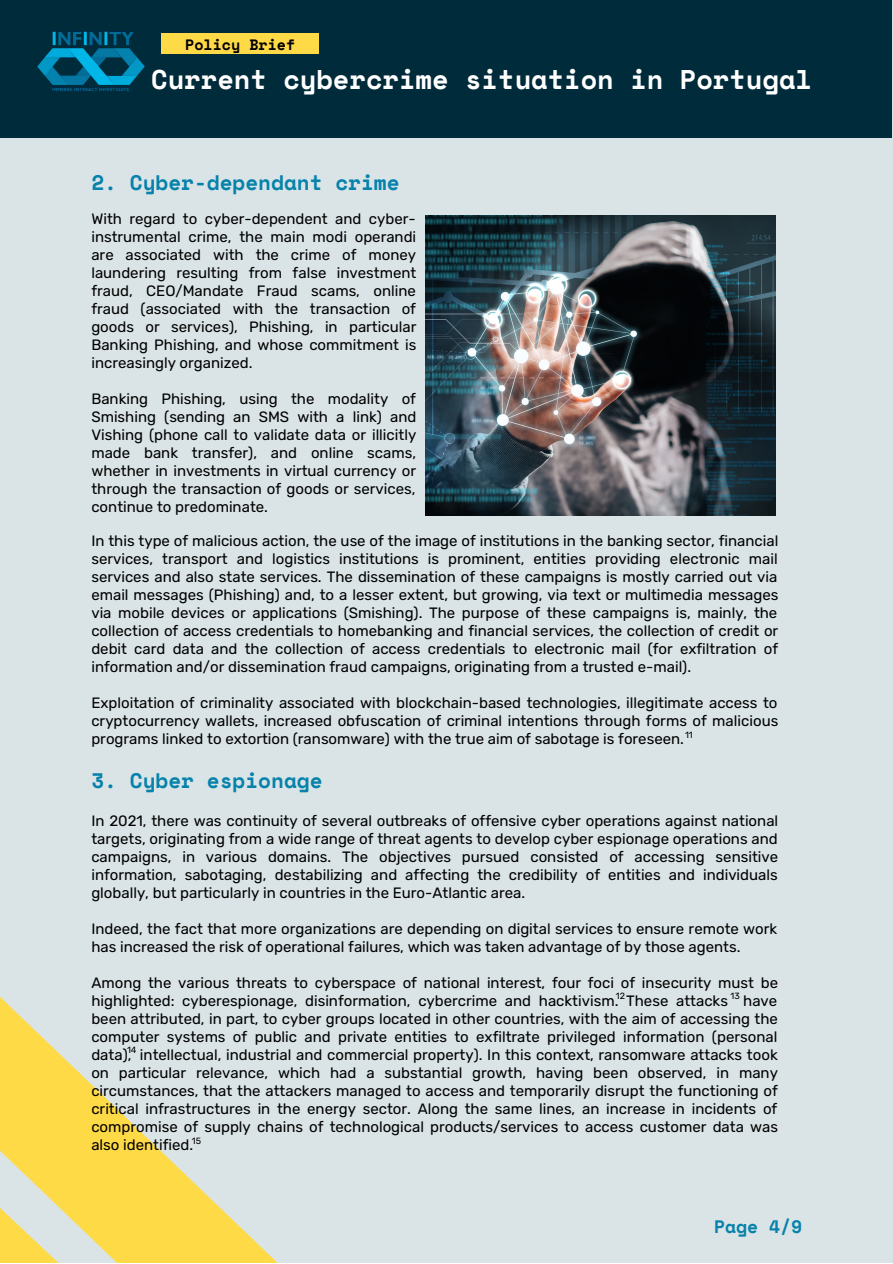
<style>
.page{position:relative;width:893px;height:1264px;background:#fff}
.page>*{position:absolute;margin:0;border:0;box-sizing:border-box;transform-origin:0 0}
.t1{font:700 27px "Space Mono";color:#fff}
.t2{font:700 21px "Space Mono";color:#0682ab}
.t3{font:700 18px "Space Mono";color:#0682ab}
.t4{font:15px/18px "Rubik";color:#000;text-align:justify}
.t5{font:700 15px "Space Mono";color:#000}
.t6{font:9px "Rubik";color:#000}
</style>
<div class="page">
<div style="left:0;top:0;width:892px;height:1262px;background:#dae4e6"></div>
<div style="left:0;top:0;width:891px;height:137px;background:#002b3b"></div>
<img style="left:37px;top:31px;width:108px;height:60px">
<svg style="left:0;top:997px;width:277px;height:265px"></svg>
<svg style="left:0;top:1083px;width:63px;height:179px"></svg>
<div style="left:162px;top:33px;width:157px;height:21px;background:#ffda47"></div>
<img style="left:426px;top:215px;width:349px;height:300px">
<p class="t5" style="left:185px;top:33px;width:112px">Policy Brief</p>
<h1 class="t1" style="left:151px;top:59px;width:662px">Current cybercrime situation in Portugal</h1>
<h2 class="t2" style="left:91px;top:166px;width:310px">2. Cyber-dependant crime</h2>
<p class="t4" style="left:91px;top:210px;width:326px">With regard to cyber-dependent and cyber&shy;instrumental crime, the main modi operandi are associated with the crime of money laundering resulting from false investment fraud, CEO/Mandate Fraud scams, online fraud (associated with the transaction of goods or services), Phishing, in particular Banking Phishing, and whose commitment is increasingly organized.</p>
<p class="t4" style="left:91px;top:390px;width:326px">Banking Phishing, using the modality of Smishing (sending an SMS with a link) and Vishing (phone call to validate data or illicitly made bank transfer), and online scams, whether in investments in virtual currency or through the transaction of goods or services, continue to predominate.</p>
<p class="t4" style="left:91px;top:532px;width:688px">In this type of malicious action, the use of the image of institutions in the banking sector, financial services, transport and logistics institutions is prominent, entities providing electronic mail services and also state services. The dissemination of these campaigns is mostly carried out via email messages (Phishing) and, to a lesser extent, but growing, via text or multimedia messages via mobile devices or applications (Smishing). The purpose of these campaigns is, mainly, the collection of access credentials to homebanking and financial services, the collection of credit or debit card data and the collection of access credentials to electronic mail (for exfiltration of information and/or dissemination fraud campaigns, originating from a trusted e-mail).</p>
<p class="t4" style="left:91px;top:694px;width:688px">Exploitation of criminality associated with blockchain-based technologies, illegitimate access to cryptocurrency wallets, increased obfuscation of criminal intentions through forms of malicious programs linked to extortion (ransomware) with the true aim of sabotage is foreseen.</p>
<h2 class="t2" style="left:91px;top:764px;width:233px">3. Cyber espionage</h2>
<p class="t4" style="left:91px;top:812px;width:688px">In 2021, there was continuity of several outbreaks of offensive cyber operations against national targets, originating from a wide range of threat agents to develop cyber espionage operations and campaigns, in various domains. The objectives pursued consisted of accessing sensitive information, sabotaging, destabilizing and affecting the credibility of entities and individuals globally, but particularly in countries in the Euro-Atlantic area.</p>
<p class="t4" style="left:91px;top:920px;width:687px">Indeed, the fact that more organizations are depending on digital services to ensure remote work has increased the risk of operational failures, which was taken advantage of by those agents.</p>
<p class="t4" style="left:91px;top:974px;width:688px">Among the various threats to cyberspace of national interest, four foci of insecurity must be highlighted: cyberespionage, disinformation, cybercrime and hacktivism. These attacks have been attributed, in part, to cyber groups located in other countries, with the aim of accessing the computer systems of public and private entities to exfiltrate privileged information (personal data), intellectual, industrial and commercial property). In this context, ransomware attacks took on particular relevance, which had a substantial growth, having been observed, in many circumstances, that the attackers managed to access and temporarily disrupt the functioning of critical infrastructures in the energy sector. Along the same lines, an increase in incidents of compromise of supply chains of technological products/services to access customer data was also identified.</p>
<p class="t6" style="left:685px;top:730px;width:9px">11</p>
<p class="t6" style="left:615px;top:990px;width:11px">12</p>
<p class="t6" style="left:730px;top:990px;width:11px">13</p>
<p class="t6" style="left:127px;top:1044px;width:11px">14</p>
<p class="t6" style="left:192px;top:1135px;width:11px">15</p>
<p class="t3" style="left:714px;top:1212px;width:90px">Page 4/9</p>
</div>
